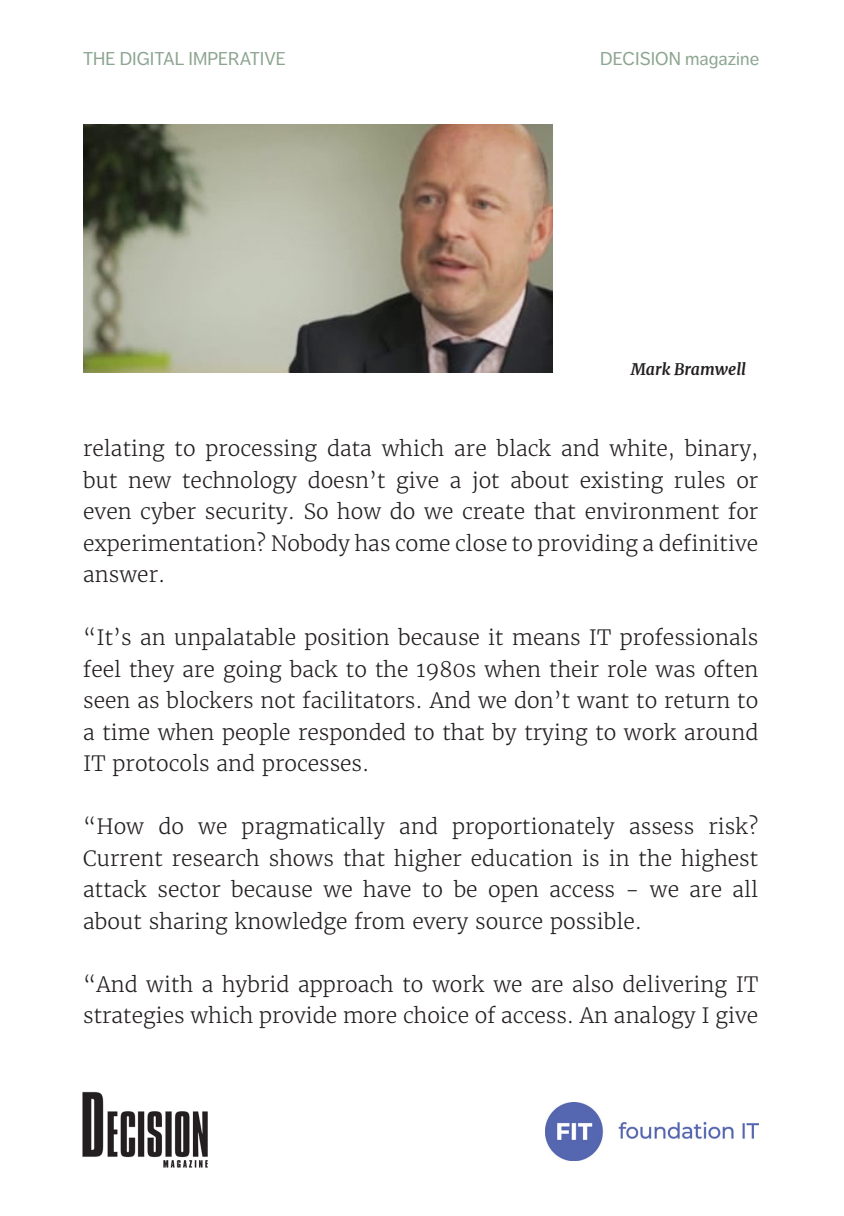
<style>
.page{position:relative;width:844px;height:1216px;background:#fff}
.page>*{position:absolute;margin:0;border:0;box-sizing:border-box;transform-origin:0 0}
.t1{font:300 21px/31.5px "Merriweather";color:#231f20;text-align:justify}
.t2{font:18.38px "Dagny Pro";color:#8ca590}
.Photo_credits_right{font:italic 700 15.75px "Merriweather";color:#231f20}
</style>
<div class="page">
<img style="left:545px;top:1102px;width:213px;height:58px">
<img style="left:83px;top:1091px;width:125px;height:77px">
<img style="left:83px;top:124px;width:469px;height:248px">
<p class="t2" style="left:83px;top:48px;width:204px">THE DIGITAL IMPERATIVE</p>
<p class="t2" style="left:600px;top:48px;width:160px">DECISION magazine</p>
<p class="Photo_credits_right" style="left:630px;top:359px;width:116px">Mark Bramwell</p>
<p class="t1" style="left:83px;top:433px;width:676px">relating to processing data which are black and white, binary, but new technology doesn’t give a jot about existing rules or even cyber security. So how do we create that environment for experimentation? Nobody has come close to providing a definitive answer.</p>
<p class="t1" style="left:83px;top:622px;width:676px">“It’s an unpalatable position because it means IT professionals feel they are going back to the 1980s when their role was often seen as blockers not facilitators. And we don’t want to return to a time when people responded to that by trying to work around IT protocols and processes.</p>
<p class="t1" style="left:83px;top:811px;width:676px">“How do we pragmatically and proportionately assess risk?<br>Current research shows that higher education is in the highest attack sector because we have to be open access - we are all about sharing knowledge from every source possible.</p>
<p class="t1" style="left:83px;top:968px;width:676px">“And with a hybrid approach to work we are also delivering IT strategies which provide more choice of access. An analogy I give</p>
</div>
